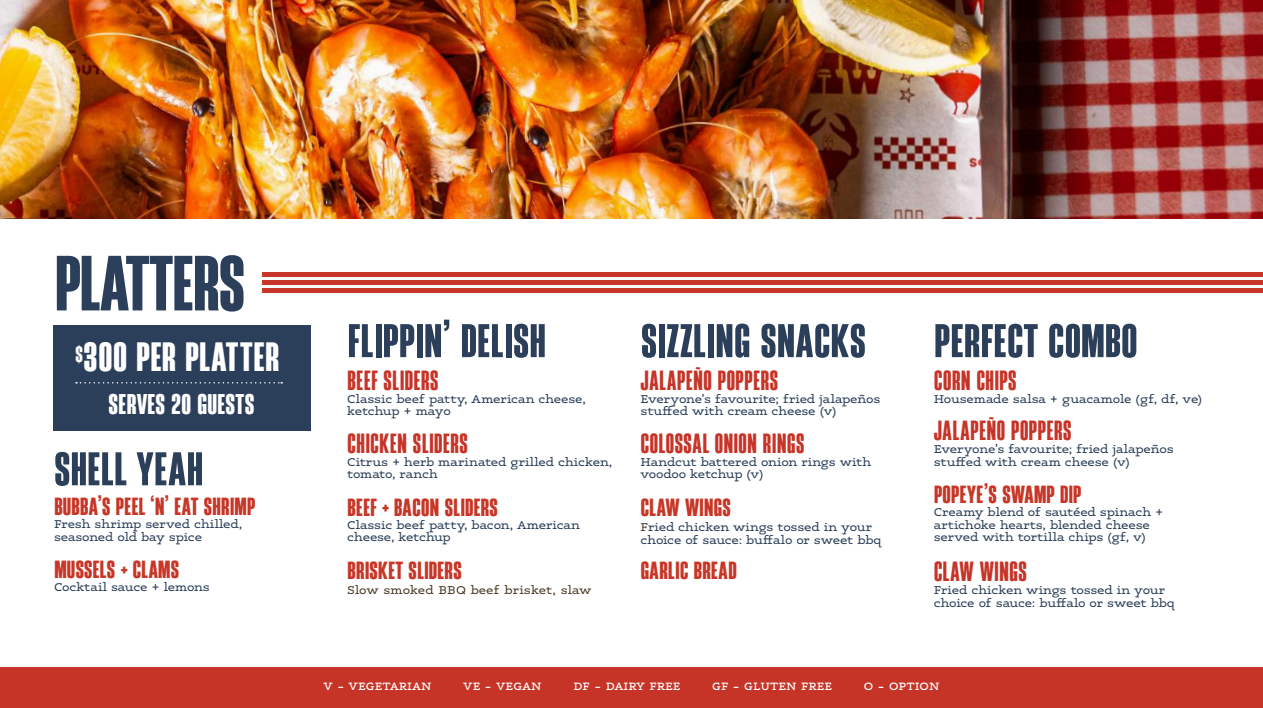
<style>
.page{position:relative;width:1263px;height:708px;background:#fff}
.page>*{position:absolute;margin:0;border:0;box-sizing:border-box;transform-origin:0 0}
.t1{font:94.35px "Aeternus Heavy Nano";letter-spacing:-.025em;color:#2b3f5a}
.t2{font:57px "Aeternus Heavy Nano";letter-spacing:-.01em;color:#2b3f5a}
.t3{font:49.5px "Aeternus Heavy Nano";color:#fff}
.t4{font:34.5px "Aeternus Heavy Nano";letter-spacing:-.01em;color:#fff}
.t5{font:30px "Aeternus Heavy Nano";letter-spacing:-.01em;color:#c73626}
.t6{font:30px "Aeternus Heavy Nano";color:#c63428}
.t7{font:27px "Aeternus Heavy Nano";color:#fff}
.t8{font:12.75px/12.8px "Maxular";letter-spacing:-.02em;color:#2b3f5a}
.t9{font:12.75px "Maxular";color:#4b3c28}
.t10{font:500 12px "Maxular";color:#fff}
.s1{color:#4b3c28}
</style>
<div class="page">
<div style="left:0;top:668px;width:1263px;height:40px;background:#c63428"></div>
<div style="left:54px;top:325px;width:257px;height:105px;background:#2b3f5a"></div>
<svg style="left:76px;top:382px;width:206px;height:2px"></svg>
<img style="left:0;top:0;width:1263px;height:218px">
<div style="left:262px;top:288px;width:1001px;height:5px;background:#c73626"></div>
<div style="left:262px;top:280px;width:1001px;height:5px;background:#c73626"></div>
<hr style="left:262px;top:272px;width:1001px;height:4px;background:#c73626">
<h1 class="t1" style="left:54px;top:223px;width:194px">PLATTERS</h1>
<h3 class="t7" style="left:75px;top:337px;width:10px">$</h3>
<h3 class="t3" style="left:83px;top:325px;width:198px">300 PER PLATTER</h3>
<h3 class="t4" style="left:108px;top:382px;width:148px">SERVES 20 GUESTS</h3>
<h2 class="t2" style="left:54px;top:432px;width:151px">SHELL YEAH</h2>
<h3 class="t5" style="left:54px;top:487px;width:203px">BUBBA’S PEEL ‘N’ EAT SHRIMP</h3>
<p class="t8" style="left:54px;top:516px;width:190px">Fresh shrimp served chilled, seasoned old bay spice</p>
<h3 class="t5" style="left:54px;top:550px;width:127px">MUSSELS + CLAMS</h3>
<p class="t8" style="left:54px;top:579px;width:158px">Cocktail sauce + lemons</p>
<h2 class="t2" style="left:347px;top:304px;width:200px">FLIPPIN’ DELISH</h2>
<h2 class="t2" style="left:934px;top:304px;width:206px">PERFECT COMBO</h2>
<h3 class="t6" style="left:347px;top:362px;width:93px">BEEF SLIDERS</h3>
<p class="t8" style="left:347px;top:391px;width:240px">Classic beef patty, American cheese, ketchup + mayo</p>
<h3 class="t6" style="left:347px;top:425px;width:123px">CHICKEN SLIDERS</h3>
<p class="t8" style="left:347px;top:454px;width:267px">Citrus + herb marinated grilled chicken, tomato, ranch</p>
<h3 class="t5" style="left:347px;top:488px;width:152px">BEEF + BACON SLIDERS</h3>
<p class="t8" style="left:347px;top:517px;width:234px">Classic beef patty, bacon, American cheese, ketchup</p>
<h3 class="t5" style="left:347px;top:551px;width:116px">BRISKET SLIDERS</h3>
<p class="t9" style="left:347px;top:580px;width:246px">Slow smoked BBQ beef brisket, slaw</p>
<h2 class="t2" style="left:640px;top:304px;width:227px">SIZZLING SNACKS</h2>
<h3 class="t6" style="left:640px;top:362px;width:139px">JALAPEÑO POPPERS</h3>
<p class="t8" style="left:640px;top:391px;width:242px">Everyone’s favourite; fried jalapeños stuffed with cream cheese (v)</p>
<h3 class="t6" style="left:640px;top:425px;width:166px">COLOSSAL ONION RINGS</h3>
<p class="t8" style="left:640px;top:454px;width:232px">Handcut battered onion rings with voodoo ketchup (v)</p>
<h3 class="t5" style="left:640px;top:488px;width:92px">CLAW WINGS</h3>
<p class="t8" style="left:640px;top:520px;width:243px"><span class="s1">F</span>ried chicken wings tossed in your choice of sauce: buffalo or sweet bbq</p>
<h3 class="t5" style="left:640px;top:551px;width:98px">GARLIC BREAD</h3>
<h3 class="t6" style="left:934px;top:362px;width:85px">CORN CHIPS</h3>
<p class="t8" style="left:934px;top:391px;width:270px">Housemade salsa + guacamole (gf, df, ve)</p>
<h3 class="t6" style="left:934px;top:412px;width:139px">JALAPEÑO POPPERS</h3>
<p class="t8" style="left:934px;top:441px;width:242px">Everyone’s favourite; fried jalapeños stuffed with cream cheese (v)</p>
<h3 class="t5" style="left:934px;top:475px;width:149px">POPEYE’S SWAMP DIP</h3>
<p class="t8" style="left:934px;top:504px;width:231px">Creamy blend of sautéed spinach + artichoke hearts, blended cheese served with tortilla chips (gf, v)</p>
<h3 class="t6" style="left:934px;top:553px;width:95px">CLAW WINGS</h3>
<p class="t8" style="left:934px;top:582px;width:243px">Fried chicken wings tossed in your choice of sauce: buffalo or sweet bbq</p>
<p class="t10" style="left:323px;top:676px;width:110px">V - VEGETARIAN</p>
<p class="t10" style="left:463px;top:676px;width:80px">VE - VEGAN</p>
<p class="t10" style="left:573px;top:676px;width:108px">DF - DAIRY FREE</p>
<p class="t10" style="left:712px;top:676px;width:121px">GF - GLUTEN FREE</p>
<p class="t10" style="left:864px;top:676px;width:77px">O - OPTION</p>
</div>
